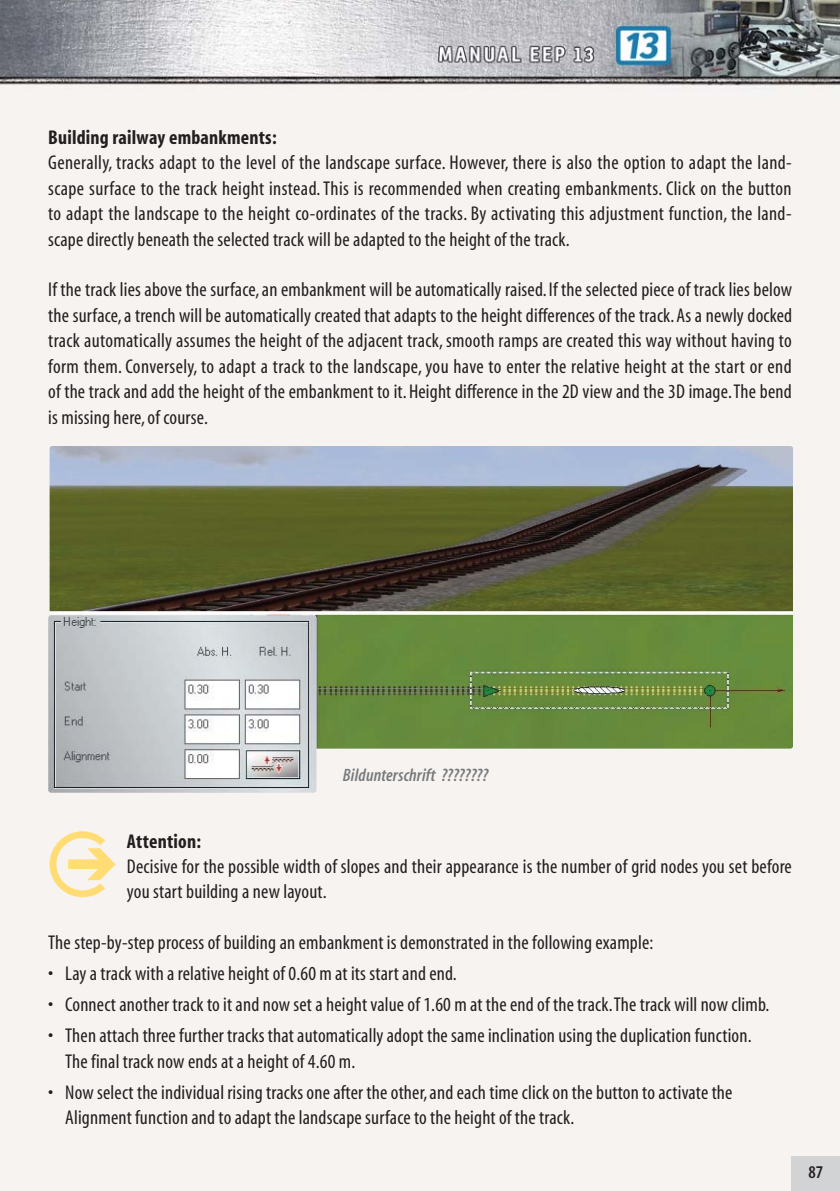
<style>
.page{position:relative;width:840px;height:1191px;background:#fff}
.page>*{position:absolute;margin:0;border:0;box-sizing:border-box;transform-origin:0 0}
.t1{font:20px/25.4px "Myriad MM 400 300";letter-spacing:.01em;color:#231f20}
.t2{font:18px "Myriad MM It 565 300";letter-spacing:.01em;color:#77797b}
.t3{font:18px "Myriad MM.565.SB.300.CN";color:#231f20}
.s1{font-family:"Myriad MM.700.BD.300.CN"}
</style>
<div class="page">
<img style="left:0;top:0;width:839px;height:1191px">
<hr style="left:839px;top:1157px;width:1px;height:34px;background:#d5d7d8">
<div style="left:791px;top:1157px;width:48px;height:34px;background:#d1d3d4"></div>
<img style="left:50px;top:446px;width:742px;height:302px;border-radius:3px">
<img style="left:48px;top:615px;width:268px;height:177px;border-radius:3px">
<svg style="left:50px;top:831px;width:65px;height:66px"></svg>
<p class="t1" style="left:48px;top:126px;width:744px"><span class="s1">Building railway embankments:<br></span>Generally, tracks adapt to the level of the landscape surface. However, there is also the option to adapt the land&shy;scape surface to the track height instead. This is recommended when creating embankments. Click on the button to adapt the landscape to the height co-ordinates of the tracks. By activating this adjustment function, the land&shy;scape directly beneath the selected track will be adapted to the height of the track.</p>
<p class="t1" style="left:48px;top:279px;width:745px;text-align:justify">If the track lies above the surface, an embankment will be automatically raised. If the selected piece of track lies below the surface, a trench will be automatically created that adapts to the height differences of the track. As a newly docked track automatically assumes the height of the adjacent track, smooth ramps are created this way without having to form them. Conversely, to adapt a track to the landscape, you have to enter the relative height at the start or end of the track and add the height of the embankment to it. Height difference in the 2D view and the 3D image. The bend is missing here, of course.</p>
<p class="t2" style="left:343px;top:768px;width:147px">Bildunterschrift ????????</p>
<p class="t1" style="left:127px;top:830px;width:666px"><span class="s1">Attention:<br></span>Decisive for the possible width of slopes and their appearance is the number of grid nodes you set before you start building a new layout.</p>
<p class="t1" style="left:48px;top:931px;width:606px">The step-by-step process of building an embankment is demonstrated in the following example:</p>
<p class="t1" style="left:48px;top:962px;width:410px">• Lay a track with a relative height of 0.60 m at its start and end.</p>
<p class="t1" style="left:48px;top:993px;width:722px">• Connect another track to it and now set a height value of 1.60 m at the end of the track. The track will now climb.</p>
<p class="t1" style="left:65px;top:1024px;width:687px;text-indent:-17px">• Then attach three further tracks that automatically adopt the same inclination using the duplication function.<br>The final track now ends at a height of 4.60 m.</p>
<p class="t1" style="left:65px;top:1081px;width:668px;text-indent:-17px">• Now select the individual rising tracks one after the other, and each time click on the button to activate the<br>Alignment function and to adapt the landscape surface to the height of the track.</p>
<p class="t3" style="left:808px;top:1166px;width:16px">87</p>
</div>
